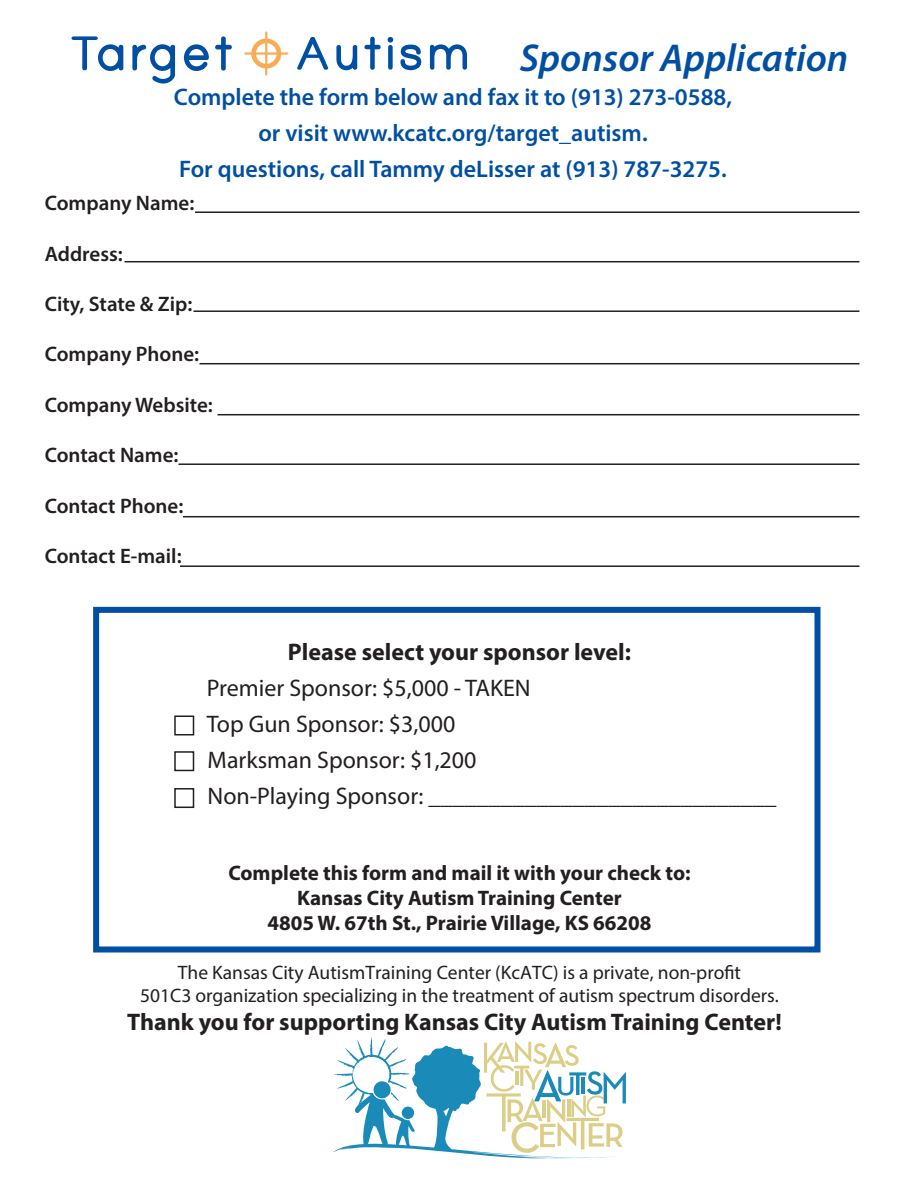
<style>
.page{position:relative;width:918px;height:1188px;background:#fff}
.page>*{position:absolute;margin:0;border:0;box-sizing:border-box;transform-origin:0 0}
.t1{font:italic 600 39px "Myriad Pro";color:#004fa3}
.t2{font:600 24px/36px "Myriad Pro";color:#004fa3;text-align:center}
.t3{font:24px/36px "Myriad Pro";color:#231f20}
.t4{font:700 24px "Myriad Pro";color:#231f20}
.t5{font:700 21px/25.2px "Myriad Pro";color:#231f20;text-align:center}
.t6{font:600 21px "Myriad Pro";color:#231f20}
.t7{font:19.5px/23.4px "Myriad Pro";color:#231f20;text-align:center}
</style>
<div class="page">
<div style="left:93px;top:607px;width:727px;height:345px;border:6px solid #004fa3"></div>
<svg style="left:72px;top:36px;width:51px;height:35px"></svg>
<svg style="left:132px;top:44px;width:43px;height:40px"></svg>
<svg style="left:184px;top:44px;width:25px;height:27px"></svg>
<svg style="left:215px;top:36px;width:17px;height:35px"></svg>
<svg style="left:297px;top:37px;width:31px;height:33px"></svg>
<svg style="left:336px;top:45px;width:21px;height:25px"></svg>
<svg style="left:364px;top:37px;width:17px;height:33px"></svg>
<svg style="left:388px;top:37px;width:5px;height:33px"></svg>
<svg style="left:400px;top:45px;width:21px;height:25px"></svg>
<svg style="left:430px;top:44px;width:37px;height:26px"></svg>
<svg style="left:244px;top:31px;width:44px;height:45px"></svg>
<hr style="left:124px;top:261px;width:736px;height:1px;background:#231f20">
<hr style="left:195px;top:211px;width:665px;height:2px;background:#231f20">
<hr style="left:194px;top:310px;width:666px;height:2px;background:#231f20">
<hr style="left:218px;top:414px;width:642px;height:1px;background:#231f20">
<hr style="left:200px;top:363px;width:660px;height:1px;background:#231f20">
<hr style="left:178px;top:463px;width:682px;height:2px;background:#231f20">
<hr style="left:180px;top:565px;width:680px;height:2px;background:#231f20">
<hr style="left:183px;top:516px;width:677px;height:1px;background:#231f20">
<div style="left:174px;top:716px;width:20px;height:19px;border:2px solid #231f20"></div>
<svg style="left:333px;top:1037px;width:293px;height:122px"></svg>
<div style="left:174px;top:751px;width:20px;height:20px;border:2px solid #231f20"></div>
<div style="left:174px;top:788px;width:20px;height:20px;border:2px solid #231f20"></div>
<h1 class="t1" style="left:520px;top:33px;width:330px">Sponsor Application</h1>
<p class="t2" style="left:174px;top:78px;width:560px">Complete the form below and fax it to (913) 273-0588, or visit www.kcatc.org/target_autism.<br>For questions, call Tammy deLisser at (913) 787-3275.</p>
<p class="t6" style="left:45px;top:190px;width:151px">Company Name:</p>
<p class="t6" style="left:45px;top:240px;width:80px">Address:</p>
<p class="t6" style="left:45px;top:291px;width:149px">City, State &amp; Zip:</p>
<p class="t6" style="left:45px;top:341px;width:156px">Company Phone:</p>
<p class="t6" style="left:45px;top:391px;width:170px">Company Website:</p>
<p class="t6" style="left:45px;top:442px;width:135px">Contact Name:</p>
<p class="t6" style="left:45px;top:492px;width:140px">Contact Phone:</p>
<p class="t6" style="left:45px;top:543px;width:138px">Contact E-mail:</p>
<p class="t4" style="left:288px;top:637px;width:345px">Please select your sponsor level:</p>
<p class="t3" style="left:207px;top:670px;width:571px">Premier Sponsor: $5,000 - TAKEN<br>Top Gun Sponsor: $3,000<br>Marksman Sponsor: $1,200<br>Non-Playing Sponsor: _____________________________</p>
<p class="t5" style="left:228px;top:860px;width:464px">Complete this form and mail it with your check to:<br>Kansas City Autism Training Center<br>4805 W. 67th St., Prairie Village, KS 66208</p>
<p class="t7" style="left:140px;top:960px;width:640px">The Kansas City AutismTraining Center (KcATC) is a private, non-profit<br>501C3 organization specializing in the treatment of autism spectrum disorders.</p>
<p class="t4" style="left:127px;top:1006px;width:656px">Thank you for supporting Kansas City Autism Training Center!</p>
</div>
